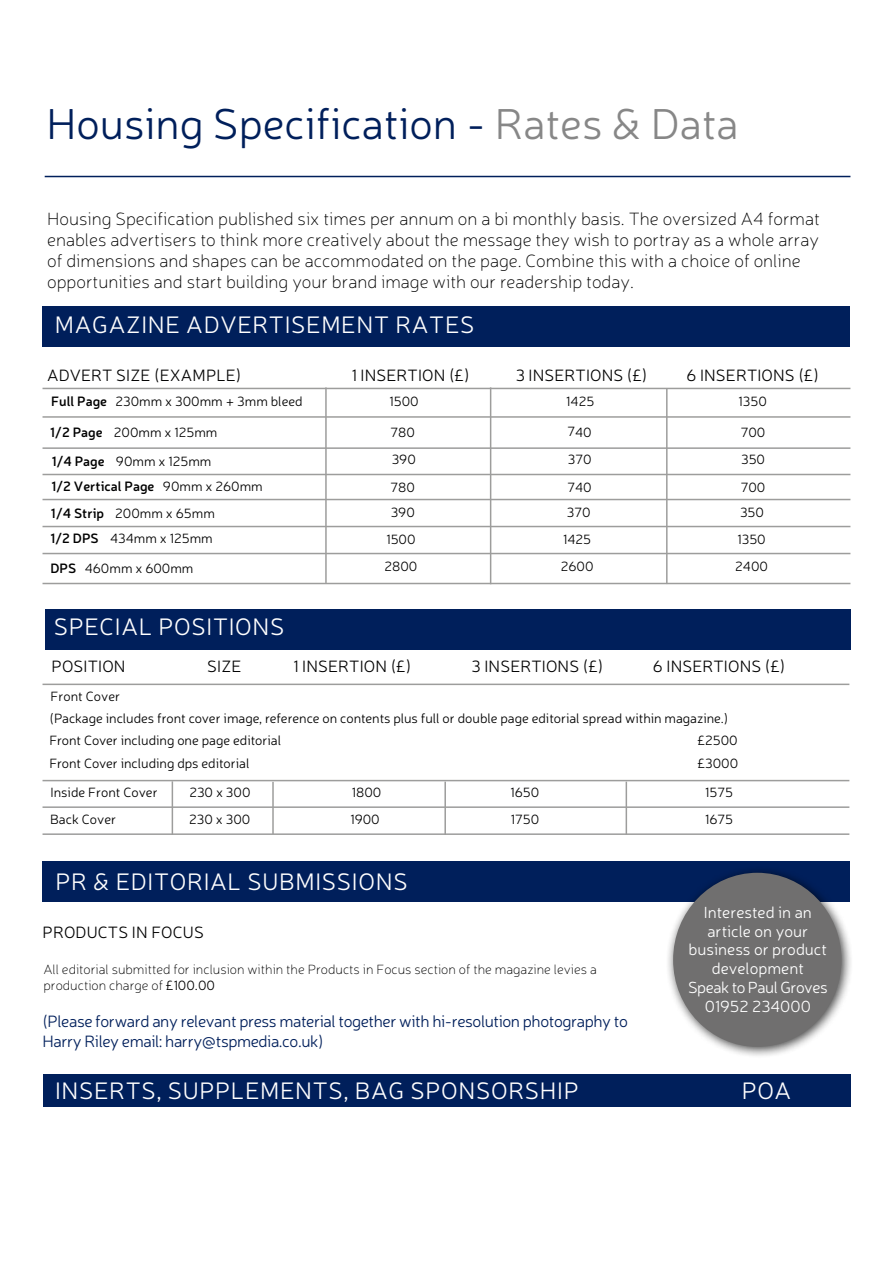
<style>
.page{position:relative;width:893px;height:1263px;background:#fff}
.page>*{position:absolute;margin:0;border:0;box-sizing:border-box;transform-origin:0 0}
.t1{font:300 43.5px "Neris";color:#001f5b}
.t2{font:300 24px "Neris";letter-spacing:.03em;color:#fff}
.t3{font:100 18px/21px "Neris";color:#000}
.t4{font:300 16.5px "Neris";letter-spacing:.01em;color:#000}
.t5{font:300 16.5px/19.8px "Neris";letter-spacing:-.025em;color:#001f5b}
.t6{font:300 16.2px/18.9px "Neris";color:#fff;text-align:center}
.t7{font:300 13.5px/27px "Neris";color:#000}
.t8{font:100 13.5px/16.2px "Neris";color:#000}
.t9{font:600 13.5px "Neris";color:#000}
.s1{color:#878787}
.s2{font-weight:600}
.s3{font-weight:300}
</style>
<div class="page">
<hr style="left:45px;top:176px;width:805px;height:1px;background:#001f5b">
<hr style="left:43px;top:447px;width:807px;height:2px;background:#9d9d9c">
<hr style="left:43px;top:474px;width:807px;height:1px;background:#9d9d9c">
<hr style="left:43px;top:499px;width:807px;height:1px;background:#9d9d9c">
<hr style="left:43px;top:526px;width:807px;height:1px;background:#9d9d9c">
<hr style="left:43px;top:553px;width:807px;height:1px;background:#9d9d9c">
<hr style="left:43px;top:583px;width:807px;height:1px;background:#9d9d9c">
<hr style="left:43px;top:416px;width:807px;height:2px;background:#9d9d9c">
<hr style="left:43px;top:388px;width:807px;height:1px;background:#9d9d9c">
<div style="left:43px;top:861px;width:807px;height:41px;background:#001f5b"></div>
<div style="left:43px;top:307px;width:807px;height:40px;background:#001f5b"></div>
<hr style="left:325px;top:387px;width:2px;height:196px;background:#9d9d9c">
<hr style="left:490px;top:387px;width:1px;height:197px;background:#9d9d9c">
<hr style="left:444px;top:782px;width:2px;height:53px;background:#9d9d9c">
<hr style="left:666px;top:388px;width:2px;height:196px;background:#9d9d9c">
<hr style="left:626px;top:782px;width:1px;height:53px;background:#9d9d9c">
<hr style="left:272px;top:782px;width:2px;height:52px;background:#9d9d9c">
<hr style="left:172px;top:781px;width:1px;height:54px;background:#9d9d9c">
<div style="left:665px;top:865px;width:188px;height:194px;background:#000;opacity:.75"></div>
<div style="left:673px;top:873px;width:168px;height:174px;background:#706f6f;border-radius:50%"></div>
<div style="left:43px;top:1074px;width:807px;height:33px;background:#001f5b"></div>
<div style="left:45px;top:609px;width:805px;height:41px;background:#001f5b"></div>
<hr style="left:43px;top:684px;width:806px;height:1px;background:#9d9d9c">
<hr style="left:43px;top:806px;width:806px;height:2px;background:#9d9d9c">
<hr style="left:43px;top:780px;width:806px;height:1px;background:#9d9d9c">
<hr style="left:43px;top:833px;width:806px;height:2px;background:#9d9d9c">
<h1 class="t1" style="left:47px;top:96px;width:693px">Housing Specification - <span class="s1">Rates &amp; Data</span></h1>
<p class="t3" style="left:47px;top:208px;width:774px">Housing Specification published six times per annum on a bi monthly basis. The oversized A4 format enables advertisers to think more creatively about the message they wish to portray as a whole array of dimensions and shapes can be accommodated on the page. Combine this with a choice of online opportunities and start building your brand image with our readership today.</p>
<h2 class="t2" style="left:55px;top:310px;width:421px">MAGAZINE ADVERTISEMENT RATES</h2>
<p class="t4" style="left:47px;top:365px;width:196px">ADVERT SIZE (EXAMPLE)</p>
<p class="t4" style="left:352px;top:365px;width:119px">1 INSERTION (£)</p>
<p class="t4" style="left:516px;top:365px;width:133px">3 INSERTIONS (£)</p>
<p class="t4" style="left:686px;top:365px;width:134px">6 INSERTIONS (£)</p>
<p class="t7" style="left:51px;top:387px;width:253px"><span class="s2">Full Page</span> 230mm x 300mm + 3mm bleed</p>
<p class="t7" style="left:50px;top:419px;width:169px"><span class="s2">1/2 Page</span> 200mm x 125mm</p>
<p class="t7" style="left:390px;top:387px;width:31px">1500</p>
<p class="t7" style="left:391px;top:418px;width:26px">780</p>
<p class="t7" style="left:566px;top:387px;width:30px">1425</p>
<p class="t7" style="left:567px;top:418px;width:26px">740</p>
<p class="t7" style="left:738px;top:387px;width:30px">1350</p>
<p class="t7" style="left:741px;top:418px;width:26px">700</p>
<p class="t7" style="left:52px;top:447px;width:161px"><span class="s2">1/4 Page</span> 90mm x 125mm</p>
<p class="t7" style="left:392px;top:445px;width:26px">390</p>
<p class="t7" style="left:568px;top:445px;width:25px">370</p>
<p class="t7" style="left:741px;top:445px;width:26px">350</p>
<p class="t9" style="left:51px;top:477px;width:213px">1/2 Vertical Page <span class="s3">90mm x 260mm</span></p>
<p class="t7" style="left:391px;top:474px;width:26px">780</p>
<p class="t7" style="left:567px;top:474px;width:26px">740</p>
<p class="t7" style="left:741px;top:474px;width:26px">700</p>
<p class="t7" style="left:51px;top:499px;width:166px"><span class="s2">1/4 Strip</span> 200mm x 65mm</p>
<p class="t7" style="left:391px;top:499px;width:26px">390</p>
<p class="t7" style="left:567px;top:499px;width:25px">370</p>
<p class="t7" style="left:740px;top:499px;width:26px">350</p>
<p class="t7" style="left:50px;top:524px;width:164px;line-height:29.4px"><span class="s2">1/2 DPS</span> 434mm x 125mm<br><span class="s2">DPS</span> 460mm x 600mm</p>
<p class="t7" style="left:384px;top:525px;width:34px">1500<br>2800</p>
<p class="t7" style="left:561px;top:525px;width:34px">1425<br>2600</p>
<p class="t7" style="left:735px;top:525px;width:34px">1350<br>2400</p>
<h2 class="t2" style="left:54px;top:611px;width:232px">SPECIAL POSITIONS</h2>
<p class="t4" style="left:52px;top:656px;width:75px">POSITION</p>
<p class="t4" style="left:207px;top:656px;width:36px">SIZE</p>
<p class="t4" style="left:293px;top:656px;width:119px">1 INSERTION (£)</p>
<p class="t4" style="left:471px;top:656px;width:133px">3 INSERTIONS (£)</p>
<p class="t4" style="left:653px;top:656px;width:134px">6 INSERTIONS (£)</p>
<p class="t7" style="left:49px;top:684px;width:680px;line-height:22.4px">Front Cover<br>(Package includes front cover image, reference on contents plus full or double page editorial spread within magazine.)<br>Front Cover including one page editorial</p>
<p class="t7" style="left:697px;top:727px;width:42px">£2500</p>
<p class="t7" style="left:49px;top:749px;width:202px">Front Cover including dps editorial</p>
<p class="t7" style="left:697px;top:749px;width:42px">£3000</p>
<p class="t7" style="left:50px;top:778px;width:109px">Inside Front Cover<br>Back Cover</p>
<p class="t7" style="left:189px;top:778px;width:63px">230 x 300<br>230 x 300</p>
<p class="t7" style="left:350px;top:778px;width:32px">1800<br>1900</p>
<p class="t7" style="left:510px;top:778px;width:30px">1650<br>1750</p>
<p class="t7" style="left:705px;top:778px;width:30px">1575<br>1675</p>
<h2 class="t2" style="left:56px;top:866px;width:354px">PR &amp; EDITORIAL SUBMISSIONS</h2>
<p class="t4" style="left:43px;top:922px;width:163px">PRODUCTS IN FOCUS</p>
<p class="t8" style="left:43px;top:960px;width:555px">All editorial submitted for inclusion within the Products in Focus section of the magazine levies a production charge of <span class="s3">£100.00</span></p>
<p class="t5" style="left:43px;top:1010px;width:587px">(Please forward any relevant press material together with hi-resolution photography to<br>Harry Riley email: harry@tspmedia.co.uk)</p>
<p class="t6" style="left:688px;top:902px;width:141px">Interested in an article on your business or product development<br>Speak to Paul Groves<br>01952 234000</p>
<h2 class="t2" style="left:55px;top:1075px;width:525px">INSERTS, SUPPLEMENTS, BAG SPONSORSHIP</h2>
<h2 class="t2" style="left:742px;top:1075px;width:51px">POA</h2>
</div>
